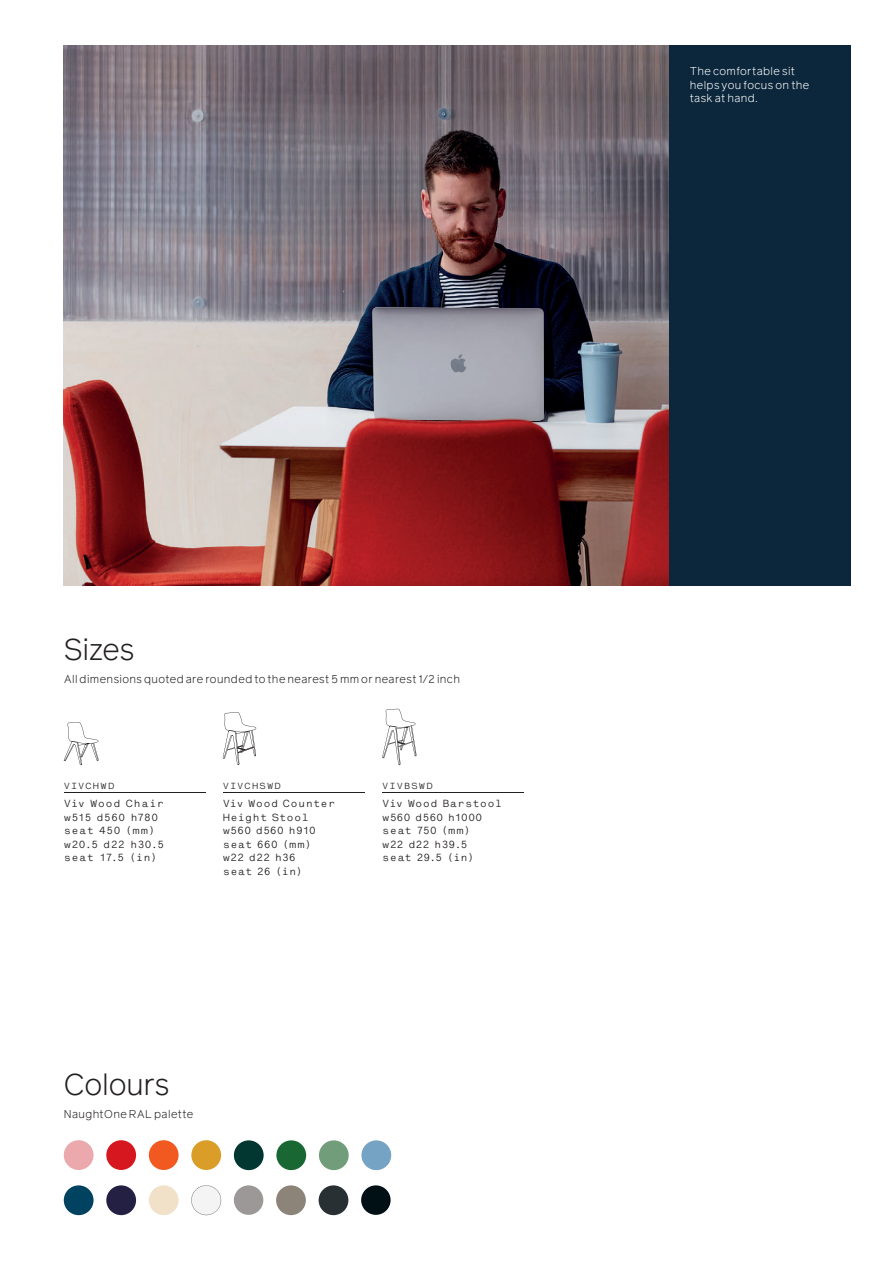
<style>
.page{position:relative;width:893px;height:1263px;background:#fff}
.page>*{position:absolute;margin:0;border:0;box-sizing:border-box;transform-origin:0 0}
.t1{font:300 30px "Reader Pro";letter-spacing:-.01em;color:#231f20}
.t2{font:300 11.25px "Reader Pro";letter-spacing:.035em;color:#231f20}
.t3{font:300 11.25px/13.5px "Reader Pro";letter-spacing:.03em;color:#fff}
.t4{font:10.5px/13.5px "Lettera Mono LL";letter-spacing:-.005em;color:#231f20}
.t5{font:9px "Lettera Mono LL";letter-spacing:.105em;color:#231f20}
</style>
<div class="page">
<div style="left:64px;top:1140px;width:30px;height:30px;background:#eba8ad;border-radius:50%"></div>
<div style="left:106px;top:1140px;width:30px;height:30px;background:#d7171f;border-radius:50%"></div>
<div style="left:149px;top:1140px;width:30px;height:30px;background:#f15921;border-radius:50%"></div>
<div style="left:191px;top:1140px;width:30px;height:30px;background:#da9d27;border-radius:50%"></div>
<div style="left:234px;top:1140px;width:30px;height:30px;background:#023630;border-radius:50%"></div>
<div style="left:276px;top:1140px;width:30px;height:30px;background:#196833;border-radius:50%"></div>
<div style="left:319px;top:1140px;width:30px;height:30px;background:#729d7a;border-radius:50%"></div>
<div style="left:361px;top:1140px;width:30px;height:30px;background:#75a3c4;border-radius:50%"></div>
<div style="left:64px;top:1185px;width:30px;height:30px;background:#004260;border-radius:50%"></div>
<div style="left:106px;top:1185px;width:30px;height:30px;background:#232043;border-radius:50%"></div>
<div style="left:149px;top:1185px;width:30px;height:30px;background:#f1e1c9;border-radius:50%"></div>
<svg style="left:191px;top:1185px;width:30px;height:30px"></svg>
<div style="left:234px;top:1185px;width:29px;height:30px;background:#9b9897;border-radius:50%"></div>
<div style="left:276px;top:1185px;width:30px;height:30px;background:#8c8478;border-radius:50%"></div>
<div style="left:319px;top:1185px;width:29px;height:30px;background:#283034;border-radius:50%"></div>
<div style="left:361px;top:1185px;width:30px;height:30px;background:#001015;border-radius:50%"></div>
<hr style="left:64px;top:793px;width:141px;height:1px;background:#231f20">
<svg style="left:64px;top:722px;width:35px;height:43px"></svg>
<hr style="left:223px;top:793px;width:141px;height:1px;background:#231f20">
<svg style="left:223px;top:712px;width:33px;height:53px"></svg>
<hr style="left:382px;top:793px;width:142px;height:1px;background:#231f20">
<svg style="left:382px;top:709px;width:34px;height:56px"></svg>
<img style="left:64px;top:45px;width:605px;height:540px">
<div style="left:669px;top:45px;width:182px;height:540px;background:#0c273c"></div>
<p class="t3" style="left:690px;top:64px;width:121px">The comfortable sit helps you focus on the task at hand.</p>
<h1 class="t1" style="left:64px;top:631px;width:72px">Sizes</h1>
<p class="t2" style="left:64px;top:672px;width:397px">All dimensions quoted are rounded to the nearest 5 mm or nearest 1/2 inch</p>
<p class="t5" style="left:64px;top:780px;width:52px">VIVCHWD</p>
<p class="t4" style="left:64px;top:797px;width:102px">Viv Wood Chair w515 d560 h780 seat 450 (mm) w20.5 d22 h30.5 seat 17.5 (in)</p>
<p class="t5" style="left:223px;top:780px;width:60px">VIVCHSWD</p>
<p class="t4" style="left:223px;top:797px;width:114px">Viv Wood Counter<br>Height Stool w560 d560 h910 seat 660 (mm) w22 d22 h36<br>seat 26 (in)</p>
<p class="t5" style="left:382px;top:780px;width:52px">VIVBSWD</p>
<p class="t4" style="left:382px;top:797px;width:121px">Viv Wood Barstool w560 d560 h1000 seat 750 (mm)<br>w22 d22 h39.5<br>seat 29.5 (in)</p>
<h1 class="t1" style="left:64px;top:1066px;width:107px">Colours</h1>
<p class="t2" style="left:64px;top:1107px;width:131px">NaughtOne RAL palette</p>
</div>
